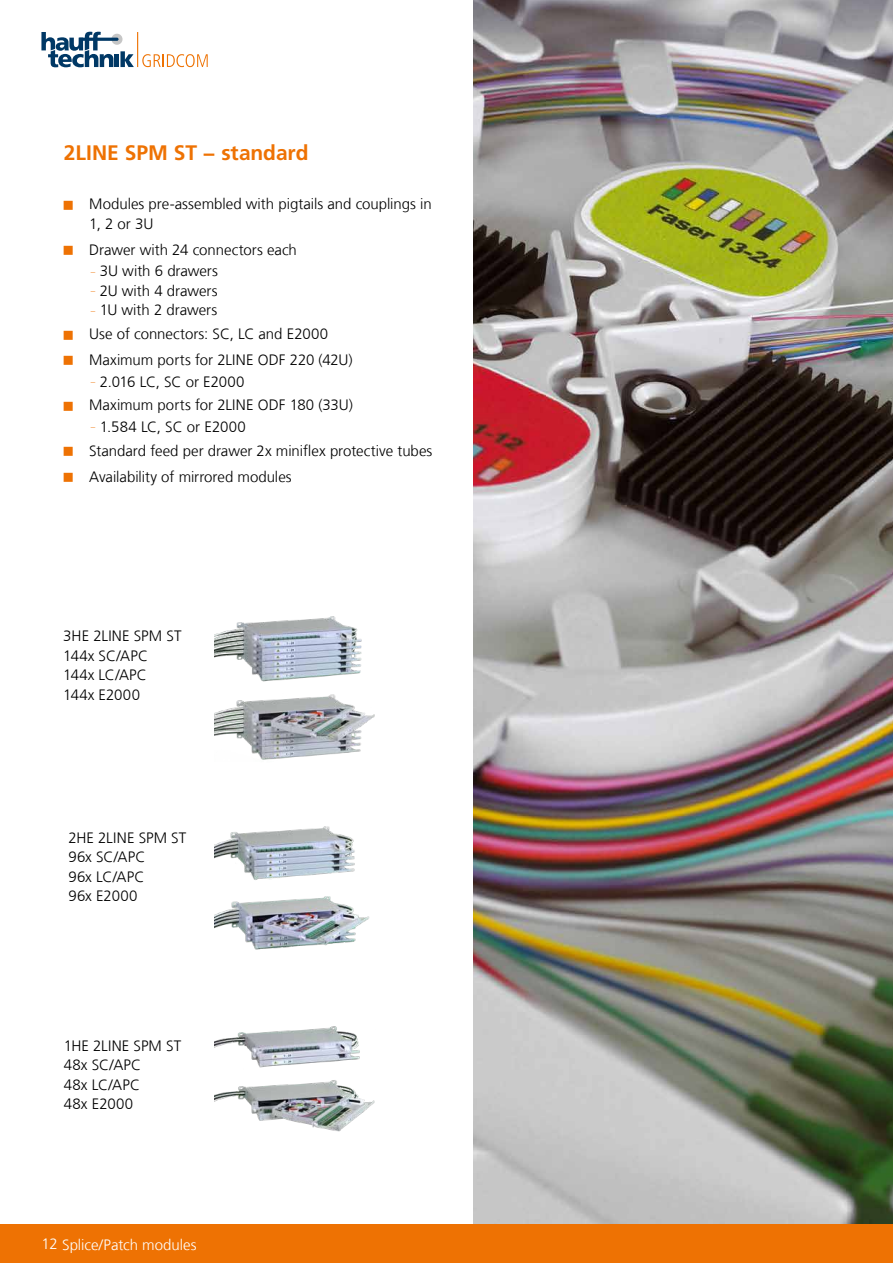
<style>
.page{position:relative;width:893px;height:1263px;background:#fff}
.page>*{position:absolute;margin:0;border:0;box-sizing:border-box;transform-origin:0 0}
.t1{font:700 21px "Frutigerfor Hauff";color:#ee7203}
.t2{font:300 15px/19.5px "Frutigerfor Hauff";color:#000}
.t3{font:300 15px "Frutigerfor Hauff";letter-spacing:-.005em;color:#fff}
.s1{font-size:9px;color:#ee7203}
</style>
<div class="page">
<svg style="left:41px;top:32px;width:93px;height:35px"></svg>
<hr style="left:137px;top:32px;width:1px;height:35px;background:#ee7203">
<svg style="left:142px;top:54px;width:66px;height:13px"></svg>
<img style="left:473px;top:0;width:420px;height:1225px">
<img style="left:215px;top:1026px;width:145px;height:39px">
<img style="left:215px;top:1065px;width:160px;height:67px">
<img style="left:214px;top:826px;width:156px;height:124px">
<img style="left:215px;top:616px;width:147px;height:62px">
<img style="left:215px;top:678px;width:160px;height:82px">
<div style="left:0;top:1225px;width:893px;height:38px;background:#ee7203"></div>
<h1 class="t1" style="left:64px;top:140px;width:246px">2LINE SPM ST − standard</h1>
<p class="t2" style="left:89px;top:194px;width:344px">Modules pre-assembled with pigtails and couplings in<br>1, 2 or 3U</p>
<p class="t2" style="left:89px;top:240px;width:209px">Drawer with 24 connectors each</p>
<p class="t2" style="left:91px;top:261px;width:129px"><span class="s1">–</span> 3U with 6 drawers</p>
<p class="t2" style="left:91px;top:281px;width:128px"><span class="s1">–</span> 2U with 4 drawers</p>
<p class="t2" style="left:89px;top:298px;width:240px;line-height:23.7px"><span class="s1">–</span> 1U with 2 drawers<br>Use of connectors: SC, LC and E2000</p>
<p class="t2" style="left:89px;top:350px;width:265px">Maximum ports for 2LINE ODF 220 (42U)</p>
<p class="t2" style="left:89px;top:369px;width:265px;line-height:23.7px"><span class="s1">–</span> 2.016 LC, SC or E2000<br>Maximum ports for 2LINE ODF 180 (33U)</p>
<p class="t2" style="left:89px;top:415px;width:345px;line-height:23.7px"><span class="s1">–</span> 1.584 LC, SC or E2000<br>Standard feed per drawer 2x miniflex protective tubes</p>
<p class="t2" style="left:89px;top:466px;width:204px">Availability of mirrored modules</p>
<p class="t2" style="left:63px;top:626px;width:120px">3HE 2LINE SPM ST<br>144x SC/APC<br>144x LC/APC<br>144x E2000</p>
<p class="t2" style="left:68px;top:827px;width:120px">2HE 2LINE SPM ST<br>96x SC/APC<br>96x LC/APC<br>96x E2000</p>
<p class="t2" style="left:64px;top:1035px;width:119px">1HE 2LINE SPM ST<br>48x SC/APC<br>48x LC/APC<br>48x E2000</p>
<p class="t3" style="left:41px;top:1235px;width:157px">12 Splice/Patch modules</p>
</div>
